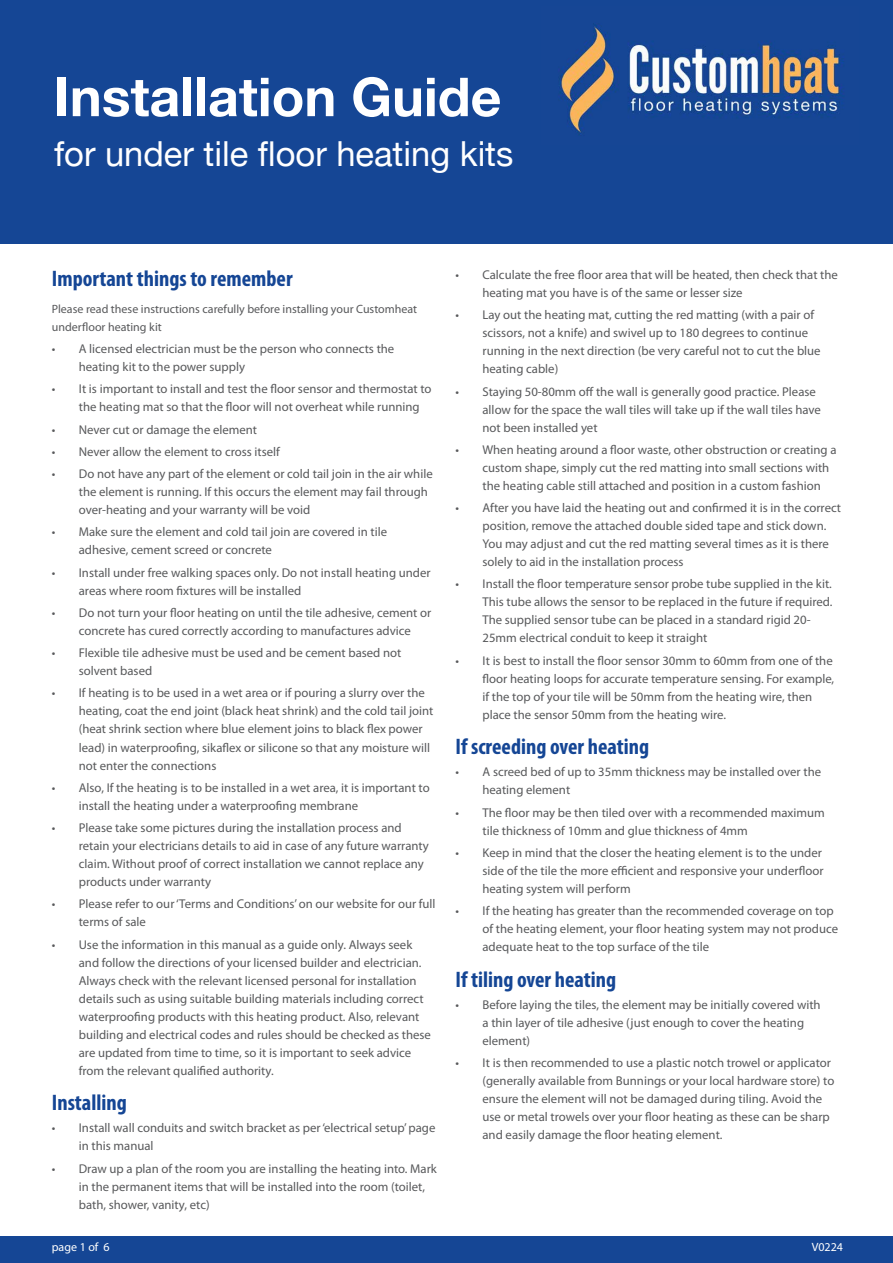
<style>
.page{position:relative;width:893px;height:1263px;background:#fff}
.page>*{position:absolute;margin:0;border:0;box-sizing:border-box;transform-origin:0 0}
.t1{font:700 53.7px "Helvetica Neue";color:#fff}
.t2{font:34.5px "Helvetica Neue";color:#fff}
.t3{font:22.5px "Myriad Variable Concept";color:#154695}
.t4{font:700 condensed 22.5px "Myriad Pro";color:#154695}
.t5{font:12.75px/18px "Myriad Pro";color:#58595b}
.t6{font:12px/18px "Myriad Pro";color:#58595b}
.t7{font:12px "Myriad Pro";color:#fff}
</style>
<div class="page">
<div style="left:0;top:1236px;width:893px;height:27px;background:#154695"></div>
<div style="left:0;top:0;width:893px;height:243px;background:#154695"></div>
<img style="left:559px;top:23px;width:285px;height:112px">
<h1 class="t1" style="left:54px;top:55px;width:449px">Installation Guide</h1>
<h2 class="t2" style="left:54px;top:129px;width:461px">for under tile floor heating kits</h2>
<h3 class="t4" style="left:52px;top:265px;width:242px">Important things to remember</h3>
<p class="t6" style="left:52px;top:300px;width:367px">Please read these instructions carefully before installing your Customheat underfloor heating kit</p>
<p class="t5" style="left:79px;top:340px;width:317px;text-indent:-27px">• A licensed electrician must be the person who connects the heating kit to the power supply</p>
<p class="t5" style="left:79px;top:380px;width:354px;text-indent:-27px">• It is important to install and test the floor sensor and thermostat to the heating mat so that the floor will not overheat while running</p>
<p class="t5" style="left:52px;top:420px;width:207px">• Never cut or damage the element</p>
<p class="t5" style="left:52px;top:442px;width:230px">• Never allow the element to cross itself</p>
<p class="t5" style="left:79px;top:465px;width:355px;text-indent:-27px">• Do not have any part of the element or cold tail join in the air while the element is running. If this occurs the element may fail through over-heating and your warranty will be void</p>
<p class="t5" style="left:79px;top:523px;width:310px;text-indent:-27px">• Make sure the element and cold tail join are covered in tile adhesive, cement screed or concrete</p>
<p class="t5" style="left:79px;top:563px;width:353px;text-indent:-27px">• Install under free walking spaces only. Do not install heating under areas where room fixtures will be installed</p>
<p class="t5" style="left:52px;top:603px;width:381px;text-align:center">• Do not turn your floor heating on until the tile adhesive, cement or concrete has cured correctly according to manufactures advice</p>
<p class="t5" style="left:79px;top:644px;width:324px;text-indent:-27px">• Flexible tile adhesive must be used and be cement based not solvent based</p>
<p class="t5" style="left:79px;top:684px;width:356px;text-indent:-27px">• If heating is to be used in a wet area or if pouring a slurry over the heating, coat the end joint (black heat shrink) and the cold tail joint (heat shrink section where blue element joins to black flex power lead) in waterproofing, sikaflex or silicone so that any moisture will not enter the connections</p>
<p class="t5" style="left:79px;top:778px;width:352px;text-indent:-27px">• Also, If the heating is to be installed in a wet area, it is important to install the heating under a waterproofing membrane</p>
<p class="t5" style="left:79px;top:818px;width:352px;text-indent:-27px">• Please take some pictures during the installation process and retain your electricians details to aid in case of any future warranty claim. Without proof of correct installation we cannot replace any products under warranty</p>
<p class="t5" style="left:79px;top:895px;width:358px;text-indent:-27px">• Please refer to our ‘Terms and Conditions’ on our website for our full terms of sale</p>
<p class="t5" style="left:79px;top:935px;width:354px;text-indent:-27px">• Use the information in this manual as a guide only. Always seek and follow the directions of your licensed builder and electrician.<br>Always check with the relevant licensed personal for installation details such as using suitable building materials including correct waterproofing products with this heating product. Also, relevant building and electrical codes and rules should be checked as these are updated from time to time, so it is important to seek advice from the relevant qualified authority.</p>
<h3 class="t3" style="left:52px;top:1089px;width:77px">Installing</h3>
<p class="t5" style="left:79px;top:1119px;width:358px;text-indent:-27px">• Install wall conduits and switch bracket as per ‘electrical setup’ page in this manual</p>
<p class="t5" style="left:79px;top:1159px;width:360px;text-indent:-27px">• Draw up a plan of the room you are installing the heating into. Mark in the permanent items that will be installed into the room (toilet, bath, shower, vanity, etc)</p>
<p class="t7" style="left:52px;top:1240px;width:59px">page 1 of 6</p>
<p class="t5" style="left:482px;top:266px;width:357px;text-indent:-27px">• Calculate the free floor area that will be heated, then check that the heating mat you have is of the same or lesser size</p>
<p class="t5" style="left:482px;top:306px;width:340px;text-indent:-27px">• Lay out the heating mat, cutting the red matting (with a pair of scissors, not a knife) and swivel up to 180 degrees to continue running in the next direction (be very careful not to cut the blue heating cable)</p>
<p class="t5" style="left:482px;top:382px;width:340px;text-indent:-27px">• Staying 50-80mm off the wall is generally good practice. Please allow for the space the wall tiles will take up if the wall tiles have not been installed yet</p>
<p class="t5" style="left:482px;top:440px;width:355px;text-indent:-27px">• When heating around a floor waste, other obstruction or creating a custom shape, simply cut the red matting into small sections with the heating cable still attached and position in a custom fashion</p>
<p class="t5" style="left:482px;top:499px;width:360px;text-indent:-27px">• After you have laid the heating out and confirmed it is in the correct position, remove the attached double sided tape and stick down.<br>You may adjust and cut the red matting several times as it is there solely to aid in the installation process</p>
<p class="t5" style="left:482px;top:575px;width:351px;text-indent:-27px">• Install the floor temperature sensor probe tube supplied in the kit.<br>This tube allows the sensor to be replaced in the future if required.<br>The supplied sensor tube can be placed in a standard rigid 20- 25mm electrical conduit to keep it straight</p>
<p class="t5" style="left:482px;top:651px;width:353px;text-indent:-27px">• It is best to install the floor sensor 30mm to 60mm from one of the floor heating loops for accurate temperature sensing. For example, if the top of your tile will be 50mm from the heating wire, then place the sensor 50mm from the heating wire.</p>
<h3 class="t3" style="left:455px;top:733px;width:195px">If screeding over heating</h3>
<p class="t5" style="left:482px;top:763px;width:340px;text-indent:-27px">• A screed bed of up to 35mm thickness may be installed over the heating element</p>
<p class="t5" style="left:482px;top:803px;width:344px;text-indent:-27px">• The floor may be then tiled over with a recommended maximum tile thickness of 10mm and glue thickness of 4mm</p>
<p class="t5" style="left:482px;top:843px;width:343px;text-indent:-27px">• Keep in mind that the closer the heating element is to the under side of the tile the more efficient and responsive your underfloor heating system will perform</p>
<p class="t5" style="left:482px;top:902px;width:357px;text-indent:-27px">• If the heating has greater than the recommended coverage on top of the heating element, your floor heating system may not produce adequate heat to the top surface of the tile</p>
<h3 class="t3" style="left:455px;top:966px;width:162px">If tiling over heating</h3>
<p class="t5" style="left:482px;top:995px;width:340px;text-indent:-27px">• Before laying the tiles, the element may be initially covered with a thin layer of tile adhesive (just enough to cover the heating element)</p>
<p class="t5" style="left:482px;top:1054px;width:353px;text-indent:-27px">• It is then recommended to use a plastic notch trowel or applicator (generally available from Bunnings or your local hardware store) to ensure the element will not be damaged during tiling. Avoid the use or metal trowels over your floor heating as these can be sharp and easily damage the floor heating element.</p>
<p class="t7" style="left:812px;top:1240px;width:33px">V0224</p>
</div>
